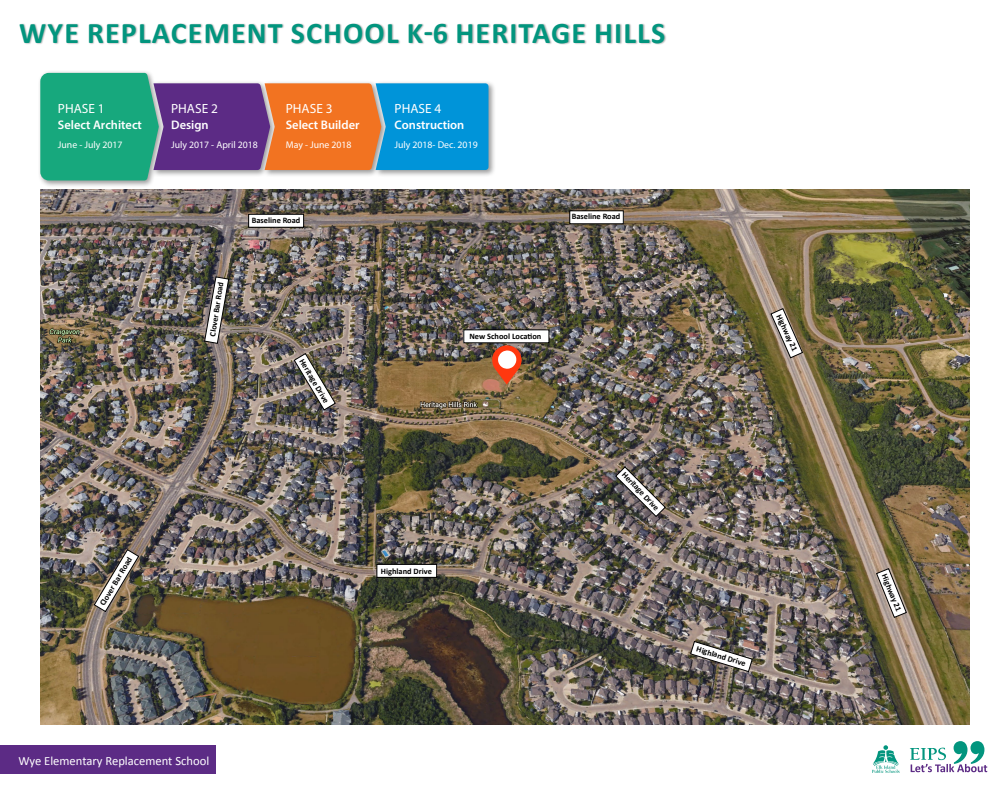
<style>
.page{position:relative;width:1008px;height:792px;background:#fff}
.page>*{position:absolute;margin:0;border:0;box-sizing:border-box;transform-origin:0 0}
.t1{font:700 30px "Calibri";letter-spacing:.04em;color:#02957e}
.t2{font:13.35px "Myriad Pro";color:#fff}
.t3{font:12.6px "Calibri";color:#fff}
.t4{font:600 12.45px "Myriad Pro";color:#fff}
.t5{font:9.8px "Myriad Pro";color:#fff}
.t6{font:700 8.35px "Calibri";color:#000}
</style>
<div class="page">
<div style="left:20px;top:23px;width:647px;height:23px;background:#000;opacity:.3"></div>
<img style="left:40px;top:189px;width:929px;height:535px">
<div style="left:249px;top:214px;width:55px;height:13px;background:#fff"></div>
<div style="left:248px;top:214px;width:56px;height:14px;border:1px solid #000"></div>
<div style="left:570px;top:211px;width:53px;height:13px;background:#fff"></div>
<svg style="left:770px;top:308px;width:33px;height:50px"></svg>
<svg style="left:876px;top:568px;width:31px;height:50px"></svg>
<svg style="left:204px;top:276px;width:25px;height:68px"></svg>
<img style="left:94px;top:549px;width:45px;height:63px">
<div style="left:377px;top:564px;width:60px;height:13px;background:#fff"></div>
<div style="left:377px;top:564px;width:60px;height:14px;border:1px solid #000"></div>
<svg style="left:690px;top:641px;width:63px;height:31px"></svg>
<svg style="left:294px;top:353px;width:42px;height:58px"></svg>
<svg style="left:615px;top:466px;width:51px;height:51px"></svg>
<svg style="left:492px;top:345px;width:30px;height:40px"></svg>
<div style="left:464px;top:330px;width:85px;height:13px;background:#fff"></div>
<div style="left:0;top:745px;width:215px;height:29px;background:#5c2b85"></div>
<svg style="left:910px;top:741px;width:77px;height:31px"></svg>
<svg style="left:872px;top:745px;width:28px;height:28px"></svg>
<div style="left:37px;top:70px;width:459px;height:118px;background:#000;opacity:.4"></div>
<svg style="left:40px;top:73px;width:449px;height:107px;background:#6d8c91"></svg>
<h1 class="t1" style="left:19px;top:14px;width:648px">WYE REPLACEMENT SCHOOL K-6 HERITAGE HILLS</h1>
<h2 class="t2" style="left:58px;top:100px;width:48px">PHASE 1</h2>
<h3 class="t4" style="left:58px;top:117px;width:86px">Select Architect</h3>
<p class="t5" style="left:58px;top:139px;width:66px">June - July 2017</p>
<h2 class="t2" style="left:171px;top:100px;width:48px">PHASE 2</h2>
<h3 class="t4" style="left:171px;top:117px;width:39px">Design</h3>
<p class="t5" style="left:171px;top:139px;width:88px">July 2017 - April 2018</p>
<h2 class="t2" style="left:286px;top:100px;width:48px">PHASE 3</h2>
<h3 class="t4" style="left:286px;top:117px;width:75px">Select Builder</h3>
<p class="t5" style="left:286px;top:139px;width:67px">May - June 2018</p>
<p class="t6" style="left:207px;top:336px;width:57px;rotate:-81deg">Clover Bar Road</p>
<p class="t6" style="left:252px;top:215px;width:50px">Baseline Road</p>
<p class="t6" style="left:306px;top:357px;width:51px;rotate:59deg">Heritage Drive</p>
<h2 class="t2" style="left:395px;top:100px;width:48px">PHASE 4</h2>
<h3 class="t4" style="left:395px;top:117px;width:71px">Construction</h3>
<p class="t5" style="left:395px;top:139px;width:85px">July 2018- Dec. 2019</p>
<p class="t6" style="left:469px;top:331px;width:73px">New School Location</p>
<p class="t6" style="left:97px;top:602px;width:57px;rotate:-59deg">Clover Bar Road</p>
<p class="t6" style="left:381px;top:566px;width:53px">Highland Drive</p>
<p class="t6" style="left:572px;top:211px;width:50px">Baseline Road</p>
<p class="t6" style="left:627px;top:470px;width:51px;rotate:46deg">Heritage Drive</p>
<p class="t6" style="left:783px;top:312px;width:42px;rotate:65deg">Highway 21</p>
<p class="t6" style="left:698px;top:644px;width:53px;rotate:17deg">Highland Drive</p>
<h3 class="t3" style="left:19px;top:753px;width:192px">Wye Elementary Replacement School</h3>
<p class="t6" style="left:889px;top:572px;width:42px;rotate:68deg">Highway 21</p>
</div>
